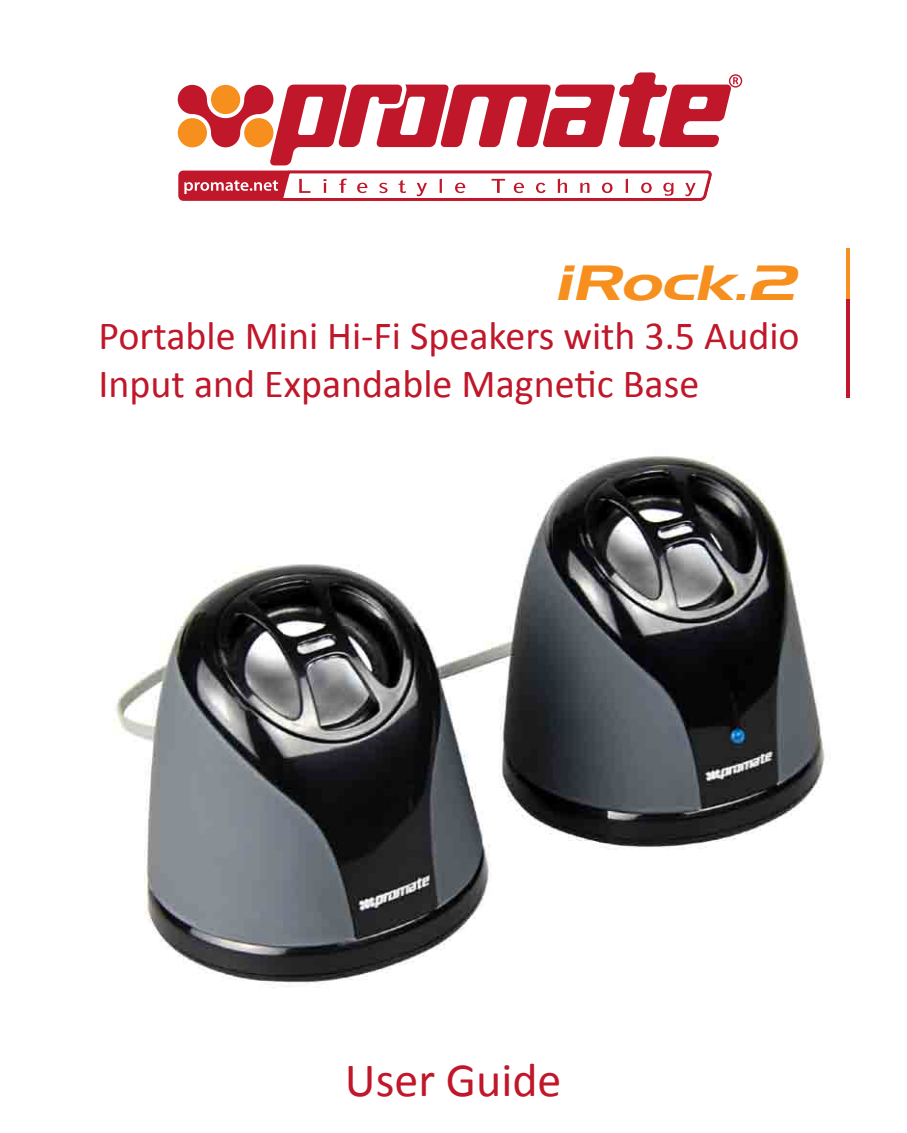
<style>
.page{position:relative;width:907px;height:1133px;background:#fff}
.page>*{position:absolute;margin:0;border:0;box-sizing:border-box;transform-origin:0 0}
.t1{font:48px "Calibri";color:#c0172a}
.t2{font:italic 48px "Aero Extended";color:#f68f1e}
.t3{font:40px/48px "Calibri";color:#c0172a}
</style>
<div class="page">
<svg style="left:178px;top:72px;width:564px;height:129px"></svg>
<hr style="left:846px;top:248px;width:3px;height:126px;background:#f68f1e">
<hr style="left:846px;top:299px;width:3px;height:98px;background:#c0172a">
<img style="left:113px;top:456px;width:712px;height:532px">
<p class="t2" style="left:556px;top:254px;width:245px">iRock.2</p>
<p class="t3" style="left:99px;top:311px;width:703px">Portable Mini Hi-Fi Speakers with 3.5 Audio<br>Input and Expandable Magnetic Base</p>
<p class="t1" style="left:345px;top:1049px;width:218px">User Guide</p>
</div>
